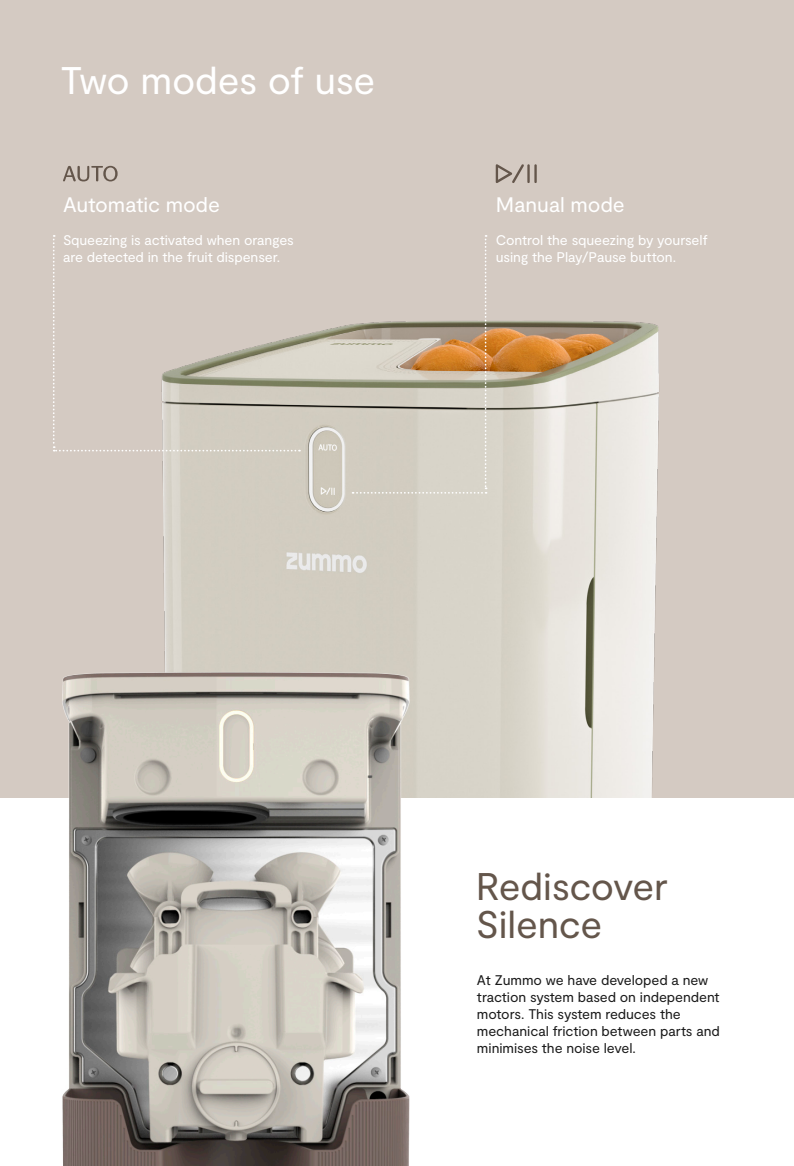
<style>
.page{position:relative;width:794px;height:1166px;background:#fff}
.page>*{position:absolute;margin:0;border:0;box-sizing:border-box;transform-origin:0 0}
.t1{font:38.5px/38.5px "Moderat";letter-spacing:-.01em;color:#64564b}
.t2{font:38.5px "Moderat";letter-spacing:-.015em;color:#fff}
.t3{font:21px "Moderat";letter-spacing:-.005em;color:#fff}
.t4{font:14px/16.8px "Moderat";letter-spacing:-.01em;color:#1b1b1b}
.t5{font:14px/16.8px "Moderat";letter-spacing:-.01em;color:#fff}
</style>
<div class="page">
<div style="left:0;top:0;width:794px;height:797px;background:#d4cac2"></div>
<img style="left:137px;top:287px;width:522px;height:510px">
<hr style="left:527px;top:164px;width:3px;height:19px;background:#64564b">
<hr style="left:534px;top:164px;width:3px;height:19px;background:#64564b">
<svg style="left:496px;top:164px;width:28px;height:19px"></svg>
<svg style="left:63px;top:166px;width:55px;height:15px"></svg>
<img style="left:51px;top:647px;width:382px;height:519px">
<svg style="left:53px;top:235px;width:247px;height:216px"></svg>
<svg style="left:352px;top:235px;width:134px;height:259px"></svg>
<p class="t2" style="left:61px;top:58px;width:316px">Two modes of use</p>
<p class="t3" style="left:63px;top:192px;width:158px">Automatic mode</p>
<p class="t5" style="left:63px;top:232px;width:232px">Squeezing is activated when oranges are detected in the fruit dispenser.</p>
<p class="t3" style="left:496px;top:192px;width:130px">Manual mode</p>
<p class="t5" style="left:496px;top:232px;width:213px">Control the squeezing by yourself using the Play/Pause button.</p>
<p class="t1" style="left:476px;top:868px;width:193px">Rediscover<br>Silence</p>
<p class="t4" style="left:477px;top:972px;width:244px">At Zummo we have developed a new traction system based on independent motors. This system reduces the mechanical friction between parts and minimises the noise level.</p>
</div>
